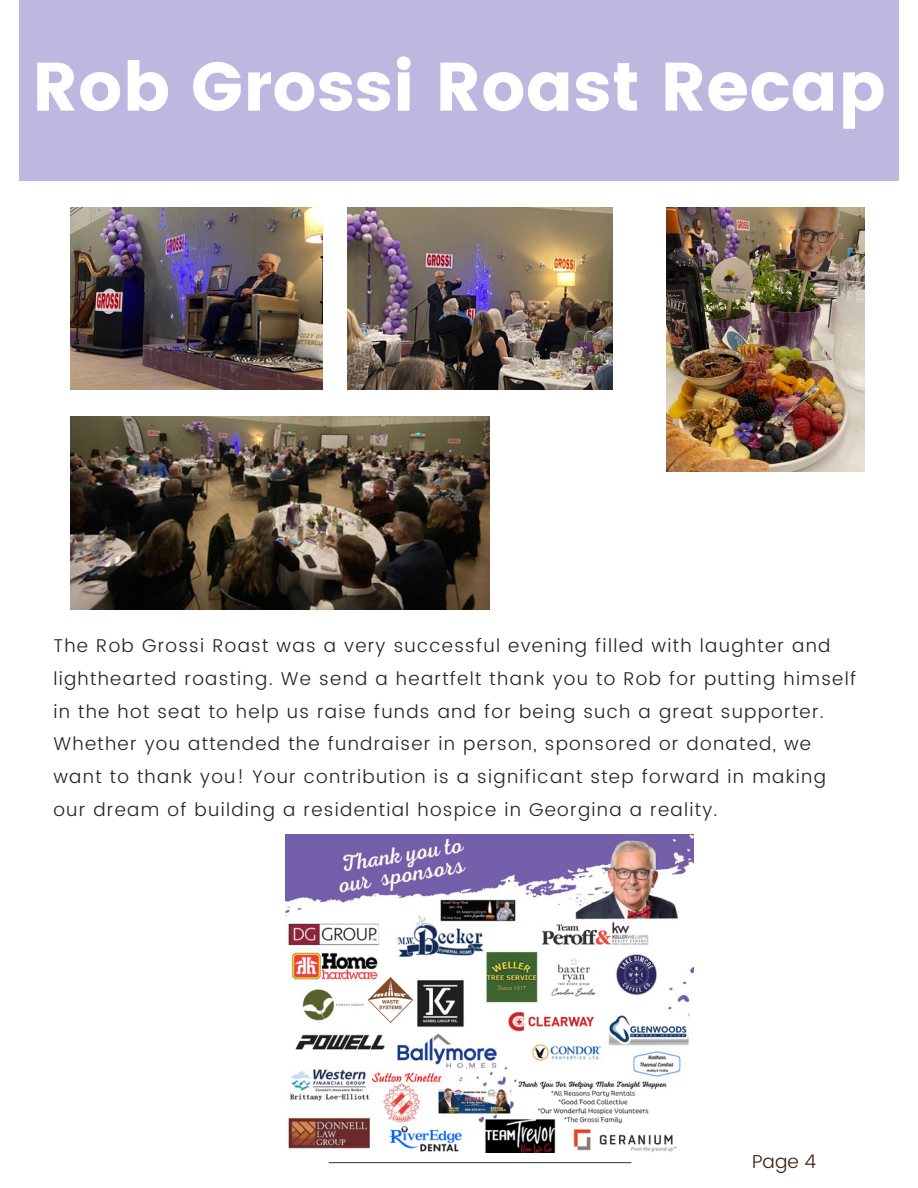
<style>
.page{position:relative;width:918px;height:1188px;background:#fff}
.page>*{position:absolute;margin:0;border:0;box-sizing:border-box;transform-origin:0 0}
.t1{font:68.4px "Poppins";color:#fff}
.t2{font:300 18.75px "Poppins";color:#3c1a0c}
.t3{font:300 18.45px/32.7px "Poppins";letter-spacing:.07em;color:#222}
</style>
<div class="page">
<img style="left:71px;top:207px;width:252px;height:182px">
<img style="left:347px;top:207px;width:266px;height:182px">
<hr style="left:329px;top:1162px;width:302px;height:1px;background:#3e4e40">
<img style="left:667px;top:207px;width:198px;height:265px">
<img style="left:71px;top:416px;width:418px;height:194px">
<img style="left:286px;top:835px;width:407px;height:318px">
<img style="left:347px;top:977px;width:86px;height:46px">
<div style="left:19px;top:0;width:880px;height:181px;background:#c0b7e1"></div>
<p class="t1" style="left:32px;top:47px;width:855px">Rob Grossi Roast Recap</p>
<p class="t3" style="left:53px;top:630px;width:804px">The Rob Grossi Roast was a very successful evening filled with laughter and lighthearted roasting. We send a heartfelt thank you to Rob for putting himself in the hot seat to help us raise funds and for being such a great supporter.</p>
<p class="t3" style="left:53px;top:728px;width:774px">Whether you attended the fundraiser in person, sponsored or donated, we want to thank you! Your contribution is a significant step forward in making our dream of building a residential hospice in Georgina a reality.</p>
<p class="t2" style="left:752px;top:1150px;width:65px">Page 4</p>
</div>
